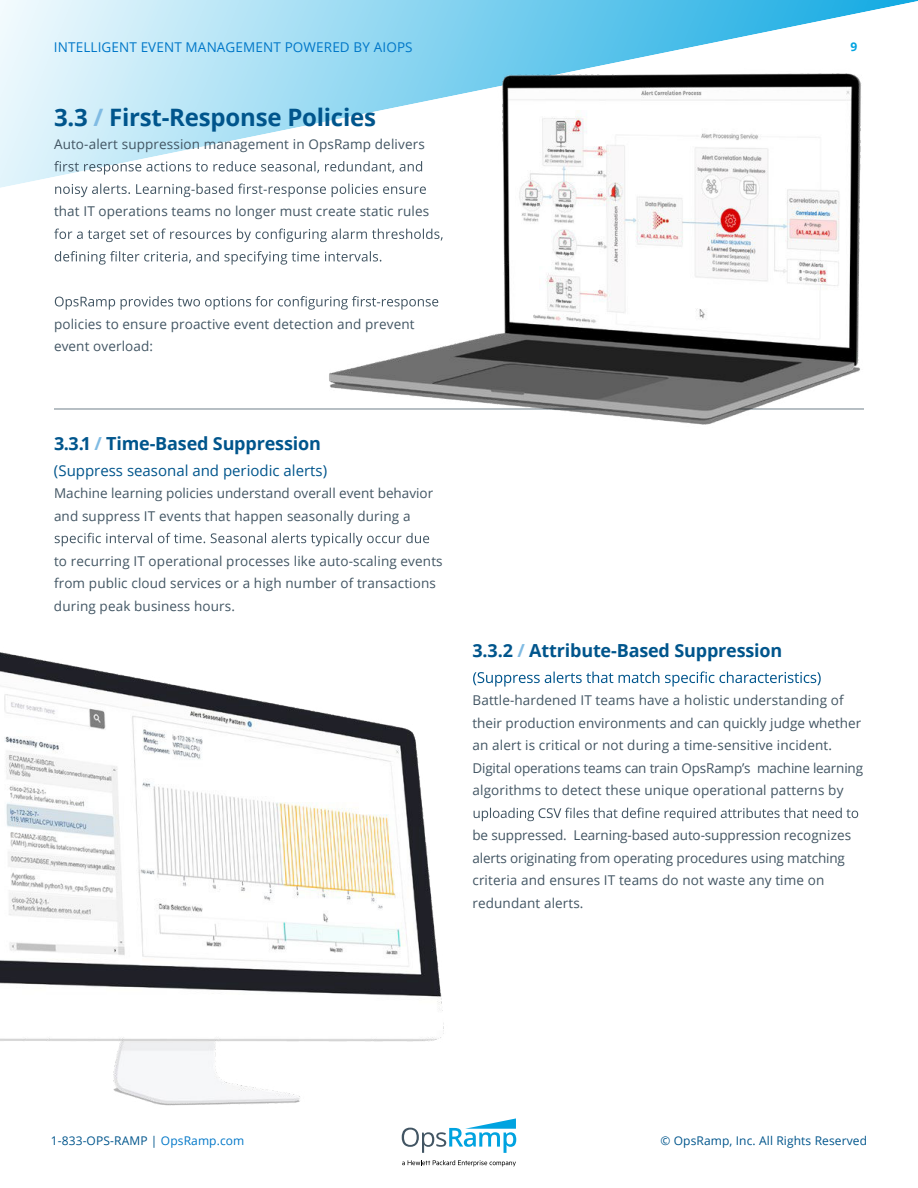
<style>
.page{position:relative;width:918px;height:1188px;background:#fff}
.page>*{position:absolute;margin:0;border:0;box-sizing:border-box;transform-origin:0 0}
.t1{font:700 24px "Open Sans";letter-spacing:-.01em;color:#00558c}
.t2{font:700 18px "Open Sans";letter-spacing:-.01em;color:#00558c}
.t3{font:15px "Open Sans";color:#00558c}
.t4{font:13.5px/22.5px "Open Sans";letter-spacing:.01em;color:#425563}
.t5{font:13.5px/22.5px "Open Sans";letter-spacing:-.01em;color:#425563}
.t6{font:13.5px "Open Sans";letter-spacing:.01em;color:#0077c8}
.t7{font:12px "Open Sans";letter-spacing:.01em;color:#00558c}
.t8{font:700 12px "Open Sans";color:#00a3e0}
.s1{color:#80bbe3}
.s2{color:#0077c8}
</style>
<div class="page">
<svg style="left:0;top:0;width:918px;height:188px"></svg>
<hr style="left:54px;top:408px;width:810px;height:2px;background:#a0aab1">
<svg style="left:54px;top:161px;width:259px;height:14px"></svg>
<svg style="left:55px;top:184px;width:75px;height:13px"></svg>
<svg style="left:136px;top:184px;width:177px;height:13px"></svg>
<svg style="left:54px;top:229px;width:177px;height:13px"></svg>
<svg style="left:237px;top:229px;width:76px;height:13px"></svg>
<svg style="left:55px;top:251px;width:164px;height:14px"></svg>
<svg style="left:225px;top:251px;width:87px;height:14px"></svg>
<svg style="left:55px;top:297px;width:60px;height:13px"></svg>
<svg style="left:121px;top:296px;width:192px;height:14px"></svg>
<svg style="left:55px;top:533px;width:97px;height:13px"></svg>
<svg style="left:158px;top:533px;width:47px;height:10px"></svg>
<svg style="left:211px;top:533px;width:55px;height:10px"></svg>
<svg style="left:272px;top:533px;width:157px;height:13px"></svg>
<svg style="left:473px;top:672px;width:140px;height:15px"></svg>
<svg style="left:619px;top:672px;width:40px;height:11px"></svg>
<svg style="left:665px;top:671px;width:156px;height:16px"></svg>
<svg style="left:474px;top:808px;width:185px;height:13px"></svg>
<svg style="left:665px;top:808px;width:193px;height:13px"></svg>
<img style="left:0;top:652px;width:444px;height:488px">
<img style="left:313px;top:52px;width:598px;height:373px">
<svg style="left:402px;top:1118px;width:114px;height:35px"></svg>
<svg style="left:402px;top:1160px;width:114px;height:6px"></svg>
<p class="t6" style="left:54px;top:42px;width:360px">INTELLIGENT EVENT MANAGEMENT POWERED BY AIOPS</p>
<h1 class="t1" style="left:54px;top:108px;width:324px">3.3 <span class="s1">/</span> First-Response Policies</h1>
<p class="t4" style="left:54px;top:134px;width:372px">Auto-alert suppression management in OpsRamp delivers</p>
<p class="t4" style="left:54px;top:202px;width:377px">that IT operations teams no longer must create static rules</p>
<p class="t8" style="left:850px;top:42px;width:8px">9</p>
<p class="t4" style="left:54px;top:314px;width:362px">policies to ensure proactive event detection and prevent event overload:</p>
<h2 class="t2" style="left:54px;top:436px;width:268px">3.3.1 <span class="s1">/</span> Time-Based Suppression</h2>
<p class="t3" style="left:54px;top:464px;width:275px">(Suppress seasonal and periodic alerts)</p>
<p class="t4" style="left:54px;top:483px;width:381px">Machine learning policies understand overall event behavior and suppress IT events that happen seasonally during a</p>
<p class="t4" style="left:54px;top:551px;width:390px">to recurring IT operational processes like auto-scaling events from public cloud services or a high number of transactions during peak business hours.</p>
<h2 class="t2" style="left:472px;top:644px;width:311px">3.3.2 <span class="s1">/</span> Attribute-Based Suppression</h2>
<p class="t4" style="left:472px;top:691px;width:392px">Battle-hardened IT teams have a holistic understanding of their production environments and can quickly judge whether an alert is critical or not during a time-sensitive incident.<br>Digital operations teams can train OpsRamp’s machine learning algorithms to detect these unique operational patterns by</p>
<p class="t5" style="left:472px;top:826px;width:380px">be suppressed. Learning-based auto-suppression recognizes alerts originating from operating procedures using matching criteria and ensures IT teams do not waste any time on redundant alerts.</p>
<p class="t7" style="left:51px;top:1135px;width:195px">1-833-OPS-RAMP | <span class="s2">OpsRamp.com</span></p>
<p class="t7" style="left:660px;top:1135px;width:208px">© OpsRamp, Inc. All Rights Reserved</p>
</div>
